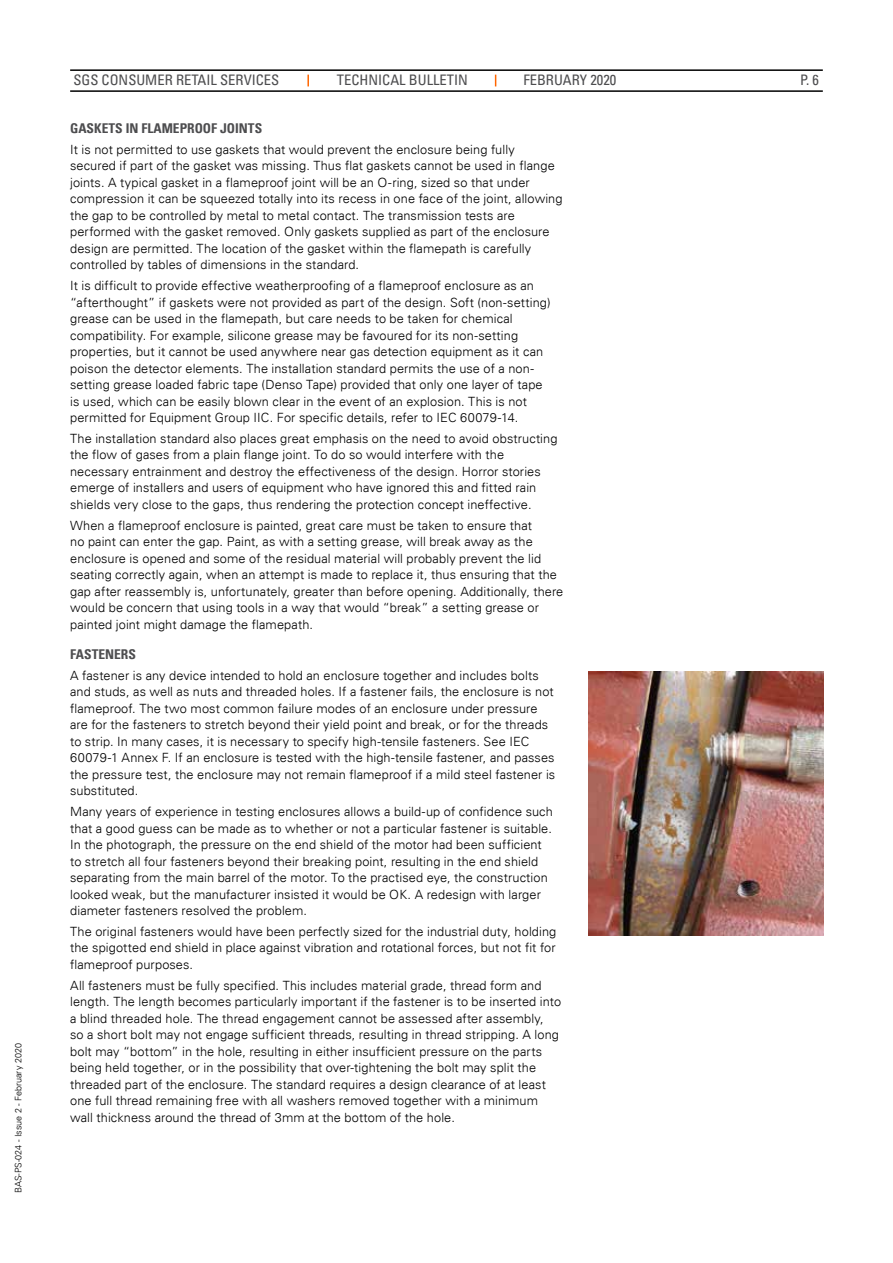
<style>
.page{position:relative;width:893px;height:1263px;background:#fff}
.page>*{position:absolute;margin:0;border:0;box-sizing:border-box;transform-origin:0 0}
.t1{font:condensed 14.55px "Univers LT";color:#4d4d4f}
.t2{font:700 condensed 13.5px "Univers LT";color:#4d4d4f}
.t3{font:300 12.75px/16.5px "Univers LT";letter-spacing:.005em;color:#000}
.t4{font:300 9px "Univers LT";color:#000}
</style>
<div class="page">
<hr style="left:70px;top:69px;width:753px;height:2px;background:#000">
<hr style="left:70px;top:90px;width:753px;height:2px;background:#000">
<svg style="left:307px;top:75px;width:2px;height:11px"></svg>
<img style="left:589px;top:672px;width:234px;height:264px">
<p class="t4" style="left:13px;top:1193px;width:151px;rotate:-90deg">BAS-PS-024 - Issue 2 - February 2020</p>
<p class="t1" style="left:73px;top:71px;width:207px">SGS CONSUMER RETAIL SERVICES</p>
<p class="t1" style="left:337px;top:71px;width:132px">TECHNICAL BULLETIN</p>
<p class="t1" style="left:523px;top:71px;width:94px">FEBRUARY 2020</p>
<p class="t1" style="left:800px;top:71px;width:20px">P. 6</p>
<p class="t2" style="left:70px;top:120px;width:194px">GASKETS IN FLAMEPROOF JOINTS</p>
<p class="t3" style="left:70px;top:141px;width:494px">It is not permitted to use gaskets that would prevent the enclosure being fully secured if part of the gasket was missing. Thus flat gaskets cannot be used in flange joints. A typical gasket in a flameproof joint will be an O-ring, sized so that under compression it can be squeezed totally into its recess in one face of the joint, allowing the gap to be controlled by metal to metal contact. The transmission tests are performed with the gasket removed. Only gaskets supplied as part of the enclosure design are permitted. The location of the gasket within the flamepath is carefully controlled by tables of dimensions in the standard.</p>
<p class="t3" style="left:70px;top:277px;width:482px">It is difficult to provide effective weatherproofing of a flameproof enclosure as an “afterthought” if gaskets were not provided as part of the design. Soft (non-setting) grease can be used in the flamepath, but care needs to be taken for chemical compatibility. For example, silicone grease may be favoured for its non-setting properties, but it cannot be used anywhere near gas detection equipment as it can poison the detector elements. The installation standard permits the use of a non&shy;setting grease loaded fabric tape (Denso Tape) provided that only one layer of tape is used, which can be easily blown clear in the event of an explosion. This is not permitted for Equipment Group IIC. For specific details, refer to IEC 60079-14.</p>
<p class="t3" style="left:70px;top:430px;width:489px">The installation standard also places great emphasis on the need to avoid obstructing the flow of gases from a plain flange joint. To do so would interfere with the necessary entrainment and destroy the effectiveness of the design. Horror stories emerge of installers and users of equipment who have ignored this and fitted rain shields very close to the gaps, thus rendering the protection concept ineffective.</p>
<p class="t3" style="left:70px;top:517px;width:495px">When a flameproof enclosure is painted, great care must be taken to ensure that<br>no paint can enter the gap. Paint, as with a setting grease, will break away as the enclosure is opened and some of the residual material will probably prevent the lid seating correctly again, when an attempt is made to replace it, thus ensuring that the gap after reassembly is, unfortunately, greater than before opening. Additionally, there would be concern that using tools in a way that would “break” a setting grease or painted joint might damage the flamepath.</p>
<p class="t2" style="left:70px;top:646px;width:67px">FASTENERS</p>
<p class="t3" style="left:70px;top:667px;width:487px">A fastener is any device intended to hold an enclosure together and includes bolts and studs, as well as nuts and threaded holes. If a fastener fails, the enclosure is not flameproof. The two most common failure modes of an enclosure under pressure are for the fasteners to stretch beyond their yield point and break, or for the threads to strip. In many cases, it is necessary to specify high-tensile fasteners. See IEC 60079-1 Annex F. If an enclosure is tested with the high-tensile fastener, and passes the pressure test, the enclosure may not remain flameproof if a mild steel fastener is substituted.</p>
<p class="t3" style="left:70px;top:803px;width:484px">Many years of experience in testing enclosures allows a build-up of confidence such that a good guess can be made as to whether or not a particular fastener is suitable.<br>In the photograph, the pressure on the end shield of the motor had been sufficient to stretch all four fasteners beyond their breaking point, resulting in the end shield separating from the main barrel of the motor. To the practised eye, the construction looked weak, but the manufacturer insisted it would be OK. A redesign with larger diameter fasteners resolved the problem.</p>
<p class="t3" style="left:70px;top:923px;width:488px;text-align:justify">The original fasteners would have been perfectly sized for the industrial duty, holding the spigotted end shield in place against vibration and rotational forces, but not fit for flameproof purposes.</p>
<p class="t3" style="left:70px;top:977px;width:492px">All fasteners must be fully specified. This includes material grade, thread form and length. The length becomes particularly important if the fastener is to be inserted into a blind threaded hole. The thread engagement cannot be assessed after assembly,<br>so a short bolt may not engage sufficient threads, resulting in thread stripping. A long bolt may “bottom” in the hole, resulting in either insufficient pressure on the parts being held together, or in the possibility that over-tightening the bolt may split the threaded part of the enclosure. The standard requires a design clearance of at least one full thread remaining free with all washers removed together with a minimum wall thickness around the thread of 3mm at the bottom of the hole.</p>
</div>
